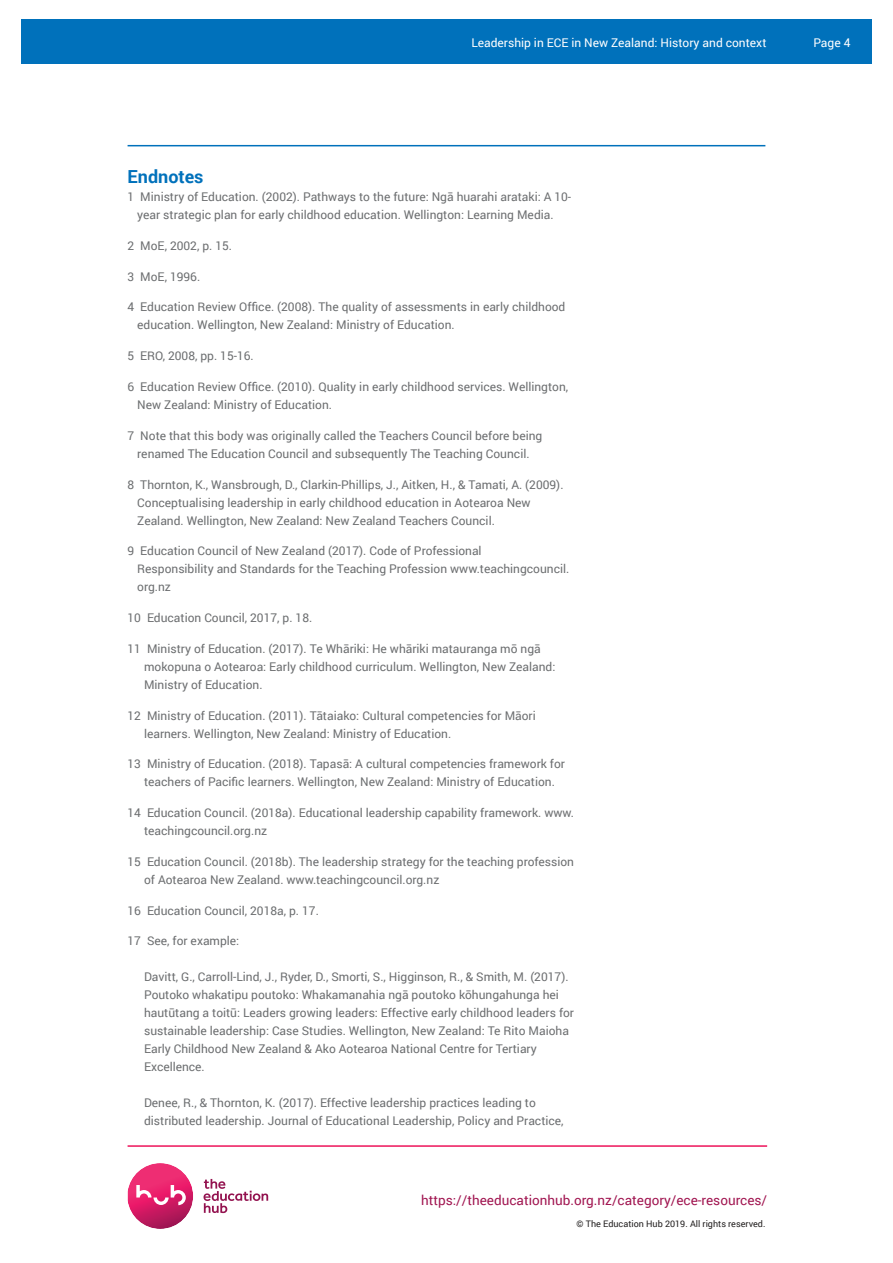
<style>
.page{position:relative;width:893px;height:1263px;background:#fff}
.page>*{position:absolute;margin:0;border:0;box-sizing:border-box;transform-origin:0 0}
.t1{font:700 18px "Roboto";color:#0071bb}
.t2{font:13.5px "Roboto";color:#a11651}
.t3{font:12px/18px "Roboto";color:#6c6e70}
.t4{font:12px "Roboto";color:#fff}
.t5{font:9px "Roboto";color:#221f1f}
</style>
<div class="page">
<img style="left:128px;top:1163px;width:65px;height:66px">
<svg style="left:136px;top:1185px;width:50px;height:20px"></svg>
<svg style="left:204px;top:1179px;width:64px;height:34px"></svg>
<hr style="left:128px;top:1145px;width:639px;height:2px;background:#ed135a">
<div style="left:21px;top:19px;width:851px;height:45px;background:#0071bb"></div>
<hr style="left:128px;top:145px;width:637px;height:1px;background:#0071bb">
<p class="t4" style="left:471px;top:37px;width:297px">Leadership in ECE in New Zealand: History and context</p>
<p class="t4" style="left:813px;top:37px;width:39px">Page 4</p>
<h1 class="t1" style="left:128px;top:169px;width:78px">Endnotes</h1>
<p class="t3" style="left:137px;top:187px;width:435px;text-indent:-10px">1 Ministry of Education. (2002). Pathways to the future: Ngā huarahi arataki: A 10- year strategic plan for early childhood education. Wellington: Learning Media.</p>
<p class="t3" style="left:128px;top:236px;width:106px">2 MoE, 2002, p. 15.</p>
<p class="t3" style="left:128px;top:267px;width:74px">3 MoE, 1996.</p>
<p class="t3" style="left:137px;top:298px;width:430px;text-indent:-10px">4 Education Review Office. (2008). The quality of assessments in early childhood education. Wellington, New Zealand: Ministry of Education.</p>
<p class="t3" style="left:128px;top:346px;width:128px">5 ERO, 2008, pp. 15-16.</p>
<p class="t3" style="left:137px;top:377px;width:432px;text-indent:-10px">6 Education Review Office. (2010). Quality in early childhood services. Wellington,<br>New Zealand: Ministry of Education.</p>
<p class="t3" style="left:128px;top:426px;width:416px;text-align:center">7 Note that this body was originally called the Teachers Council before being renamed The Education Council and subsequently The Teaching Council.</p>
<p class="t3" style="left:137px;top:475px;width:428px;text-indent:-10px">8 Thornton, K., Wansbrough, D., Clarkin-Phillips, J., Aitken, H., &amp; Tamati, A. (2009).<br>Conceptualising leadership in early childhood education in Aotearoa New<br>Zealand. Wellington, New Zealand: New Zealand Teachers Council.</p>
<p class="t3" style="left:137px;top:541px;width:433px;text-indent:-10px">9 Education Council of New Zealand (2017). Code of Professional<br>Responsibility and Standards for the Teaching Profession www.teachingcouncil. org.nz</p>
<p class="t3" style="left:128px;top:608px;width:186px">10 Education Council, 2017, p. 18.</p>
<p class="t3" style="left:144px;top:639px;width:413px;text-indent:-16px">11 Ministry of Education. (2017). Te Whāriki: He whāriki matauranga mō ngā mokopuna o Aotearoa: Early childhood curriculum. Wellington, New Zealand:<br>Ministry of Education.</p>
<p class="t3" style="left:144px;top:706px;width:393px;text-indent:-16px">12 Ministry of Education. (2011). Tātaiako: Cultural competencies for Māori learners. Wellington, New Zealand: Ministry of Education.</p>
<p class="t3" style="left:128px;top:755px;width:439px;text-align:center">13 Ministry of Education. (2018). Tapasā: A cultural competencies framework for teachers of Pacific learners. Wellington, New Zealand: Ministry of Education.</p>
<p class="t3" style="left:144px;top:803px;width:431px;text-indent:-16px">14 Education Council. (2018a). Educational leadership capability framework. www. teachingcouncil.org.nz</p>
<p class="t3" style="left:144px;top:852px;width:431px;text-indent:-16px">15 Education Council. (2018b). The leadership strategy for the teaching profession of Aotearoa New Zealand. www.teachingcouncil.org.nz</p>
<p class="t3" style="left:128px;top:901px;width:193px">16 Education Council, 2018a, p. 17.</p>
<p class="t3" style="left:128px;top:932px;width:113px">17 See, for example:</p>
<p class="t3" style="left:144px;top:968px;width:431px">Davitt, G., Carroll-Lind, J., Ryder, D., Smorti, S., Higginson, R., &amp; Smith, M. (2017).<br>Poutoko whakatipu poutoko: Whakamanahia ngā poutoko kōhungahunga hei hautūtang a toitū: Leaders growing leaders: Effective early childhood leaders for sustainable leadership: Case Studies. Wellington, New Zealand: Te Rito Maioha Early Childhood New Zealand &amp; Ako Aotearoa National Centre for Tertiary Excellence.</p>
<p class="t3" style="left:144px;top:1094px;width:421px">Denee, R., &amp; Thornton, K. (2017). Effective leadership practices leading to distributed leadership. Journal of Educational Leadership, Policy and Practice,</p>
<p class="t2" style="left:421px;top:1194px;width:348px">https://theeducationhub.org.nz/category/ece-resources/</p>
<p class="t5" style="left:577px;top:1220px;width:190px">© The Education Hub 2019. All rights reserved.</p>
</div>
